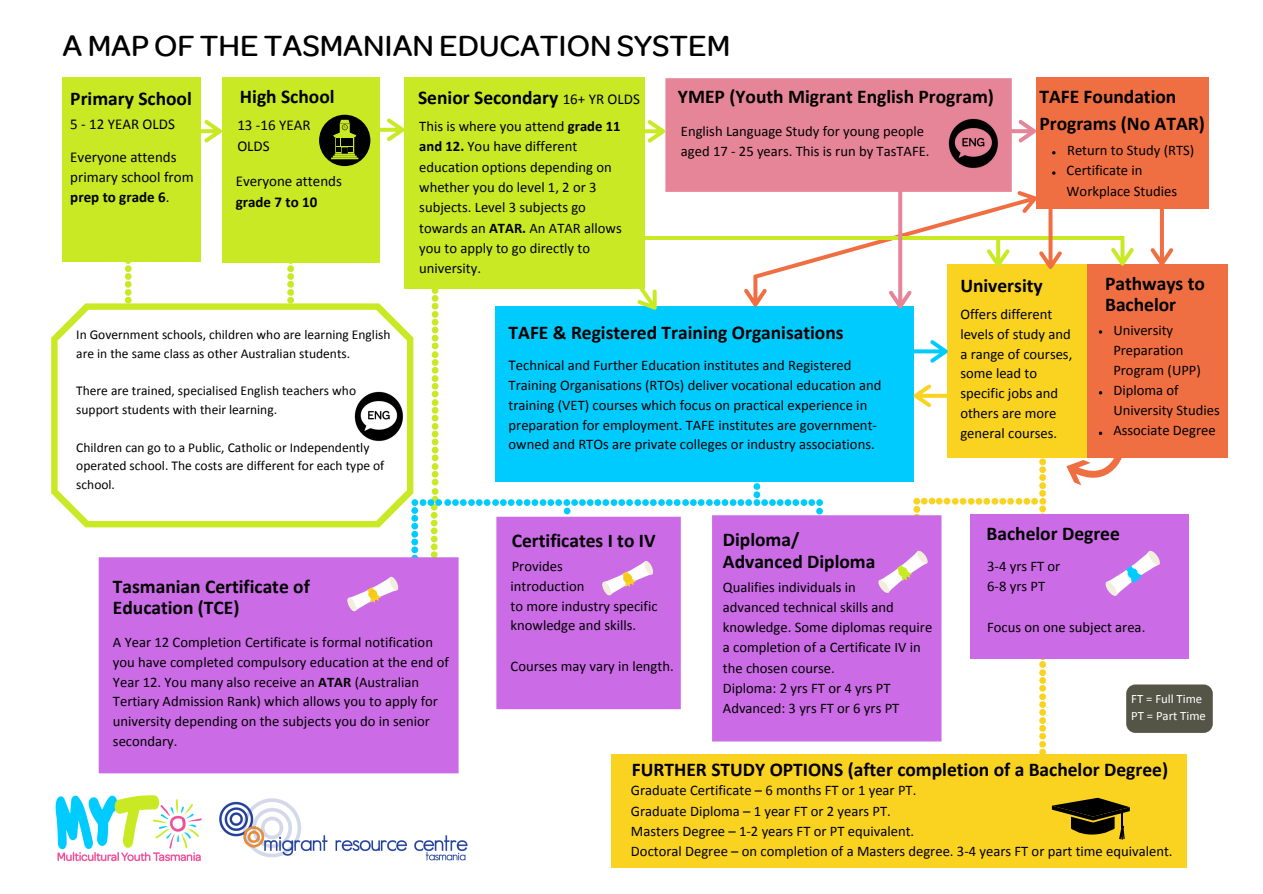
<style>
.page{position:relative;width:1263px;height:894px;background:#fff}
.page>*{position:absolute;margin:0;border:0;box-sizing:border-box;transform-origin:0 0}
.t1{font:500 31.5px "Omnes";color:#000}
.t2{font:700 19.5px/21.3px "Calibri";color:#000}
.t3{font:15px/20.2px "Calibri";color:#000}
.t4{font:700 15px "Calibri";color:#000}
.t5{font:14.7px/19.8px "Calibri";color:#000}
.t6{font:14.55px/20.2px "Calibri";color:#000}
.t7{font:13.5px/18.8px "Calibri";color:#000}
.t8{font:12.75px/17.7px "Calibri";color:#fff}
.s1{font-weight:700}
.s2{font-size:14.55px}
.s3{font-size:15px}
</style>
<div class="page">
<img style="left:55px;top:795px;width:413px;height:67px">
<svg style="left:1012px;top:120px;width:24px;height:22px"></svg>
<div style="left:665px;top:78px;width:347px;height:114px;background:#e68598"></div>
<div style="left:99px;top:557px;width:360px;height:216px;background:#cb6ce6"></div>
<div style="left:496px;top:516px;width:185px;height:193px;background:#cb6ce6"></div>
<div style="left:712px;top:515px;width:230px;height:226px;background:#cb6ce6"></div>
<svg style="left:1039px;top:658px;width:7px;height:96px"></svg>
<div style="left:971px;top:514px;width:218px;height:144px;background:#cb6ce6"></div>
<div style="left:611px;top:754px;width:576px;height:113px;background:#fad320"></div>
<svg style="left:1052px;top:797px;width:78px;height:42px"></svg>
<svg style="left:347px;top:576px;width:52px;height:36px"></svg>
<div style="left:1037px;top:77px;width:172px;height:132px;background:#ef6f43"></div>
<svg style="left:1052px;top:151px;width:4px;height:3px"></svg>
<div style="left:1126px;top:684px;width:87px;height:48px;background:#545547;border-radius:9px"></div>
<img style="left:949px;top:119px;width:49px;height:49px">
<svg style="left:125px;top:262px;width:7px;height:41px"></svg>
<div style="left:63px;top:77px;width:138px;height:185px;background:#c9e924"></div>
<svg style="left:287px;top:263px;width:7px;height:40px"></svg>
<div style="left:222px;top:77px;width:157px;height:186px;background:#c9e924"></div>
<div style="left:404px;top:77px;width:241px;height:211px;background:#c9e924"></div>
<svg style="left:319px;top:115px;width:85px;height:51px"></svg>
<svg style="left:201px;top:120px;width:21px;height:22px"></svg>
<svg style="left:51px;top:303px;width:360px;height:224px"></svg>
<img style="left:354px;top:392px;width:50px;height:49px">
<svg style="left:645px;top:120px;width:20px;height:22px"></svg>
<div style="left:1087px;top:264px;width:140px;height:194px;background:#ef6f43"></div>
<svg style="left:411px;top:171px;width:762px;height:426px"></svg>
<h1 class="t1" style="left:63px;top:28px;width:669px">A MAP OF THE TASMANIAN EDUCATION SYSTEM</h1>
<h2 class="t2" style="left:678px;top:87px;width:318px">YMEP (Youth Migrant English Program)</h2>
<p class="t5" style="left:681px;top:123px;width:250px">English Language Study for young people aged 17 - 25 years. This is run by TasTAFE.</p>
<h2 class="t2" style="left:1039px;top:85px;width:167px;line-height:27px">TAFE Foundation<br>Programs (No ATAR)</h2>
<p class="t5" style="left:1067px;top:141px;width:129px">Return to Study (RTS)<br>Certificate in<br>Workplace Studies</p>
<h2 class="t2" style="left:70px;top:89px;width:123px">Primary School</h2>
<h2 class="t2" style="left:240px;top:88px;width:96px">High School</h2>
<h2 class="t2" style="left:418px;top:89px;width:142px">Senior Secondary</h2>
<p class="t3" style="left:70px;top:109px;width:108px;line-height:32.4px">5 - 12 YEAR OLDS<br>Everyone attends</p>
<p class="t3" style="left:70px;top:168px;width:125px">primary school from <span class="s1">prep to grade 6</span>.</p>
<p class="t3" style="left:563px;top:90px;width:79px">16+ YR OLDS</p>
<p class="t3" style="left:237px;top:116px;width:75px">13 -16 YEAR<br>OLDS</p>
<p class="t3" style="left:236px;top:172px;width:108px">Everyone attends</p>
<p class="t4" style="left:236px;top:191px;width:83px">grade 7 to 10</p>
<p class="t6" style="left:419px;top:117px;width:204px">This is where you attend <span class="s1">grade 11 and 12.</span> You have different education options depending on whether you do level 1, 2 or 3 subjects. Level 3 subjects go towards an <span class="s1">ATAR.</span> An ATAR allows you to apply to go directly to university.</p>
<h2 class="t2" style="left:1105px;top:274px;width:101px">Pathways to<br>Bachelor</h2>
<h2 class="t2" style="left:960px;top:277px;width:84px">University</h2>
<p class="t5" style="left:960px;top:305px;width:113px">Offers different levels of study and a range of courses, some lead to specific jobs and others are more general courses.</p>
<p class="t5" style="left:1113px;top:321px;width:108px"><span class="s2">U</span>niversity<br>Preparation<br>Program (UPP)<br>Diploma of<br>University Studies<br>Associate Degree</p>
<h2 class="t2" style="left:509px;top:323px;width:337px">TAFE &amp; Registered Training Organisations</h2>
<p class="t5" style="left:509px;top:356px;width:374px"><span class="s3">T</span>echnical and Further Education institutes and Registered Training Organisations (RTOs) deliver vocational education and training (VET) courses which focus on practical experience in preparation for employment. TAFE institutes are government&shy;owned and RTOs are private colleges or industry associations.</p>
<p class="t7" style="left:76px;top:326px;width:316px">In Government schools, children who are learning English are in the same class as other Australian students.</p>
<p class="t7" style="left:76px;top:382px;width:281px">There are trained, specialised English teachers who support students with their learning.</p>
<p class="t7" style="left:76px;top:439px;width:310px">Children can go to a Public, Catholic or Independently operated school. The costs are different for each type of school.</p>
<h2 class="t2" style="left:113px;top:577px;width:198px">Tasmanian Certificate of<br>Education (TCE)</h2>
<p class="t5" style="left:113px;top:633px;width:338px">A Year 12 Completion Certificate is formal notification you have completed compulsory education at the end of Year 12. You many also receive an <span class="s1">ATAR</span> (Australian Tertiary Admission Rank) which allows you to apply for university depending on the subjects you do in senior secondary.</p>
<h2 class="t2" style="left:512px;top:531px;width:145px">Certificates I to IV</h2>
<p class="t5" style="left:511px;top:557px;width:149px">Provides<br>introduction<br>to more industry specific knowledge and skills.</p>
<p class="t5" style="left:511px;top:657px;width:165px">Courses may vary in length.</p>
<h2 class="t2" style="left:723px;top:530px;width:78px">Diploma/</h2>
<h2 class="t2" style="left:987px;top:524px;width:135px">Bachelor Degree</h2>
<h2 class="t2" style="left:723px;top:552px;width:154px">Advanced Diploma</h2>
<p class="t6" style="left:987px;top:557px;width:75px">3-4 yrs FT or<br>6-8 yrs PT</p>
<p class="t6" style="left:987px;top:618px;width:160px">Focus on one subject area.</p>
<p class="t6" style="left:723px;top:577px;width:211px">Qualifies individuals in<br>advanced technical skills and knowledge. Some diplomas require a completion of a Certificate IV in the chosen course.<br>Diploma: 2 yrs FT or 4 yrs PT<br>Advanced: 3 yrs FT or 6 yrs PT</p>
<p class="t8" style="left:1131px;top:690px;width:76px">FT = Full Time<br>PT = Part Time</p>
<h2 class="t2" style="left:632px;top:760px;width:538px">FURTHER STUDY OPTIONS (after completion of a Bachelor Degree)</h2>
<p class="t6" style="left:631px;top:781px;width:543px">Graduate Certificate – 6 months FT or 1 year PT.<br>Graduate Diploma – 1 year FT or 2 years PT.<br>Masters Degree – 1-2 years FT or PT equivalent.<br>Doctoral Degree – on completion of a Masters degree. 3-4 years FT or part time equivalent.</p>
</div>
